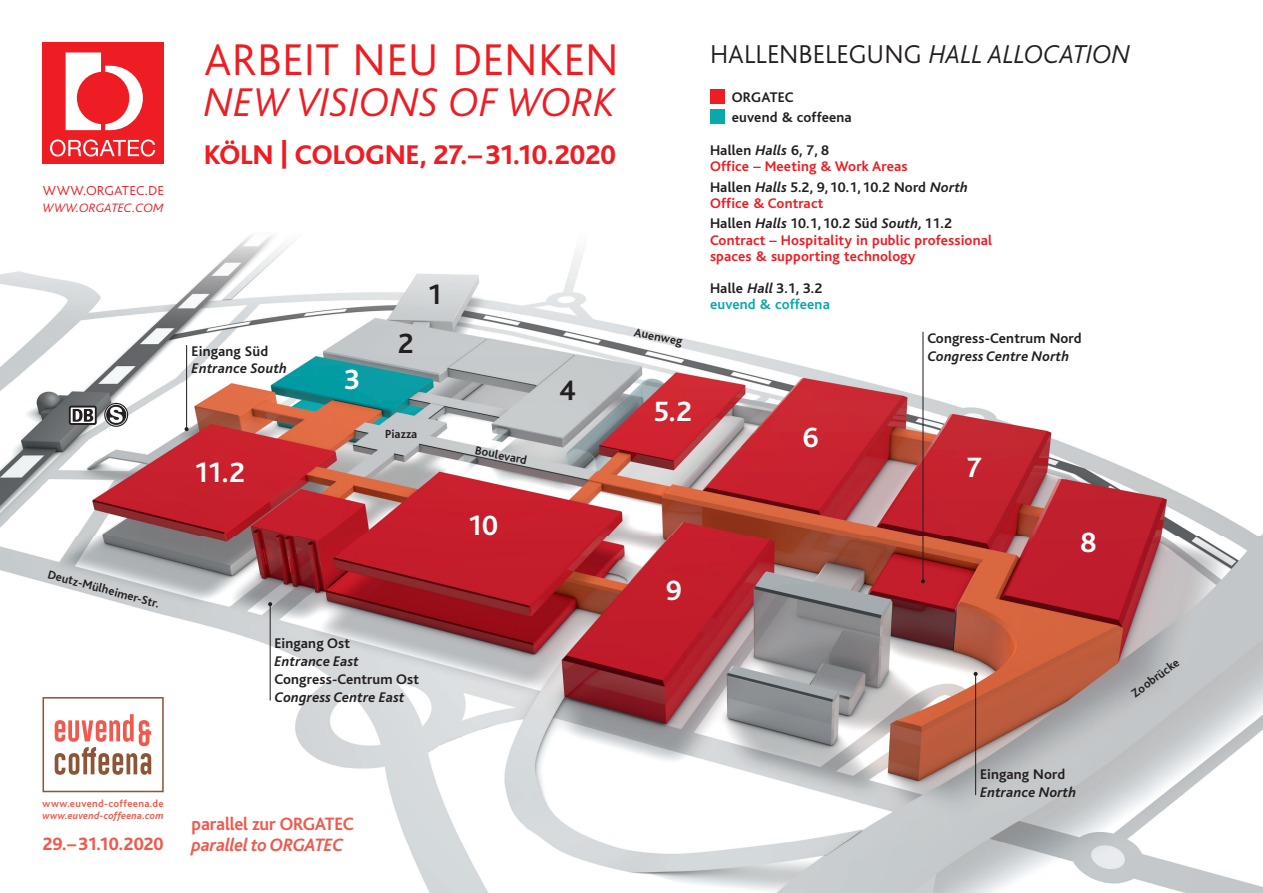
<style>
.page{position:relative;width:1263px;height:893px;background:#fff}
.page>*{position:absolute;margin:0;border:0;box-sizing:border-box;transform-origin:0 0}
.t1{font:300 46.5px "Bliss";letter-spacing:.005em;color:#ee1d23}
.t2{font:italic 300 42px "Bliss";letter-spacing:.015em;color:#ee1d23}
.t3{font:700 29.25px "Bliss";color:#fff}
.t4{font:700 29.25px "Bliss";color:#231f20}
.t5{font:800 28.35px "Bliss";color:#ee1d23}
.t6{font:300 27px "Bliss";color:#231f20}
.t7{font:700 18.75px "Bliss";letter-spacing:-.01em;color:#f0594d}
.t8{font:italic 700 18.75px "Bliss";letter-spacing:-.01em;color:#f0594d}
.t9{font:800 18.75px "Bliss";letter-spacing:-.005em;color:#f0594d}
.t10{font:700 14.55px/20.5px "Bliss";letter-spacing:.01em;color:#231f20}
.t11{font:700 14.55px/16.2px "Bliss";letter-spacing:.01em;color:#ee1d23}
.t12{font:italic 700 14.55px "Bliss 2";letter-spacing:.01em;color:#231f20}
.t13{font:700 14.55px/16.2px "Bliss";letter-spacing:.01em;color:#09a8aa}
.t14{font:300 13.65px "Bliss";letter-spacing:.01em;color:#ee1d23;scale:1.06 1}
.t15{font:italic 300 12.75px "Bliss";letter-spacing:.01em;color:#ee1d23;scale:1.06 1}
.t16{font:700 12.3px "Bliss";color:#231f20}
.t17{font:italic 700 10.5px "Bliss";letter-spacing:.015em;color:#f0594d}
.t18{font:700 10.5px "Bliss";letter-spacing:.03em;color:#f0594d}
.s1{font-style:italic}
.s2{color:#231f20}
.s3{font-style:italic;color:#231f20}
.s4{color:#ee1d23}
</style>
<div class="page">
<img style="left:0;top:235px;width:1263px;height:658px">
<hr style="left:975px;top:674px;width:1px;height:121px;background:#231f20">
<svg style="left:973px;top:672px;width:5px;height:4px"></svg>
<hr style="left:922px;top:332px;width:1px;height:249px;background:#231f20">
<svg style="left:921px;top:579px;width:4px;height:4px"></svg>
<hr style="left:186px;top:345px;width:1px;height:84px;background:#231f20">
<svg style="left:185px;top:427px;width:4px;height:4px"></svg>
<svg style="left:69px;top:406px;width:28px;height:19px"></svg>
<svg style="left:71px;top:408px;width:24px;height:15px"></svg>
<svg style="left:73px;top:409px;width:20px;height:13px"></svg>
<svg style="left:104px;top:403px;width:24px;height:24px"></svg>
<hr style="left:270px;top:604px;width:1px;height:96px;background:#231f20">
<svg style="left:268px;top:602px;width:4px;height:4px"></svg>
<div style="left:710px;top:89px;width:14px;height:15px;background:#ee1d23"></div>
<div style="left:710px;top:110px;width:14px;height:14px;background:#09a8aa"></div>
<div style="left:43px;top:43px;width:121px;height:121px;background:#ee1d23"></div>
<svg style="left:66px;top:53px;width:77px;height:77px"></svg>
<svg style="left:50px;top:140px;width:105px;height:17px"></svg>
<svg style="left:43px;top:697px;width:121px;height:95px"></svg>
<p class="t14" style="left:43px;top:184px;width:116px">WWW.ORGATEC.DE</p>
<p class="t15" style="left:43px;top:201px;width:115px">WWW.ORGATEC.COM</p>
<p class="t16" style="left:50px;top:568px;width:117px;rotate:15deg">D eutz-M ülheimer-Str.</p>
<p class="t18" style="left:43px;top:798px;width:123px">www.euvend-coffeena.de</p>
<p class="t17" style="left:43px;top:810px;width:123px">www.euvend-coffeena.com</p>
<p class="t9" style="left:43px;top:835px;width:123px">29.–31.10.2020</p>
<h1 class="t1" style="left:204px;top:35px;width:416px">ARBEIT NEU DENKEN</h1>
<h3 class="t6" style="left:710px;top:40px;width:422px">HALLENBELEGUNG <span class="s1">HALL ALLOCATION</span></h3>
<h2 class="t2" style="left:204px;top:80px;width:413px">NEW VISIONS OF WORK</h2>
<h3 class="t5" style="left:204px;top:140px;width:413px">KÖLN | COLOGNE, 27.–31.10.2020</h3>
<p class="t10" style="left:732px;top:87px;width:121px">ORGATEC<br>euvend &amp; coffeena</p>
<p class="t11" style="left:710px;top:142px;width:199px"><span class="s2">Hallen</span> <span class="s3">Halls</span> <span class="s2">6, 7, 8<br></span>Office – Meeting &amp; Work Areas</p>
<p class="t10" style="left:710px;top:179px;width:260px;line-height:16.2px">Hallen <span class="s1">Halls</span> 5.2, 9, 10.1, 10.2 Nord <span class="s1">North<br></span><span class="s4">Office &amp; Contract</span></p>
<p class="t11" style="left:710px;top:216px;width:284px"><span class="s2">Hallen</span> <span class="s3">Halls</span> <span class="s2">10.1, 10.2 Süd</span> <span class="s3">South,</span> <span class="s2">11.2<br></span>Contract – Hospitality in public professional spaces &amp; supporting technology</p>
<p class="t13" style="left:710px;top:281px;width:121px"><span class="s2">Halle</span> <span class="s3">Hall</span> <span class="s2">3.1, 3.2 </span>euvend &amp; coffeena</p>
<h3 class="t4" style="left:427px;top:279px;width:17px">1</h3>
<p class="t10" style="left:192px;top:341px;width:78px">Eingang Süd</p>
<p class="t12" style="left:192px;top:359px;width:97px">Entrance South</p>
<h3 class="t3" style="left:193px;top:457px;width:53px">11.2</h3>
<h3 class="t3" style="left:344px;top:364px;width:17px">3</h3>
<h3 class="t4" style="left:398px;top:328px;width:17px">2</h3>
<p class="t16" style="left:385px;top:427px;width:34px">Piazza</p>
<p class="t10" style="left:275px;top:633px;width:77px">Eingang Ost</p>
<p class="t12" style="left:275px;top:652px;width:86px">Entrance East</p>
<p class="t10" style="left:275px;top:669px;width:146px">Congress-Centrum Ost</p>
<p class="t12" style="left:275px;top:688px;width:131px">Congress Centre East</p>
<p class="t7" style="left:192px;top:814px;width:164px">parallel zur ORGATEC</p>
<p class="t8" style="left:192px;top:835px;width:153px">parallel to ORGATEC</p>
<p class="t16" style="left:477px;top:443px;width:54px;rotate:12deg">Boulevard</p>
<h3 class="t3" style="left:467px;top:510px;width:32px">10</h3>
<h3 class="t4" style="left:559px;top:375px;width:17px">4</h3>
<p class="t16" style="left:636px;top:325px;width:51px;rotate:12deg">Auenw eg</p>
<h3 class="t3" style="left:653px;top:396px;width:40px">5.2</h3>
<h3 class="t3" style="left:666px;top:575px;width:17px">9</h3>
<h3 class="t3" style="left:803px;top:422px;width:17px">6</h3>
<p class="t10" style="left:927px;top:328px;width:156px">Congress-Centrum Nord</p>
<p class="t12" style="left:927px;top:347px;width:143px">Congress Centre North</p>
<h3 class="t3" style="left:966px;top:452px;width:17px">7</h3>
<h3 class="t3" style="left:1080px;top:528px;width:17px">8</h3>
<p class="t10" style="left:980px;top:764px;width:87px">Eingang Nord</p>
<p class="t12" style="left:980px;top:783px;width:98px">Entrance North</p>
<p class="t16" style="left:1129px;top:689px;width:58px;rotate:-36deg">Zoobrücke</p>
</div>
